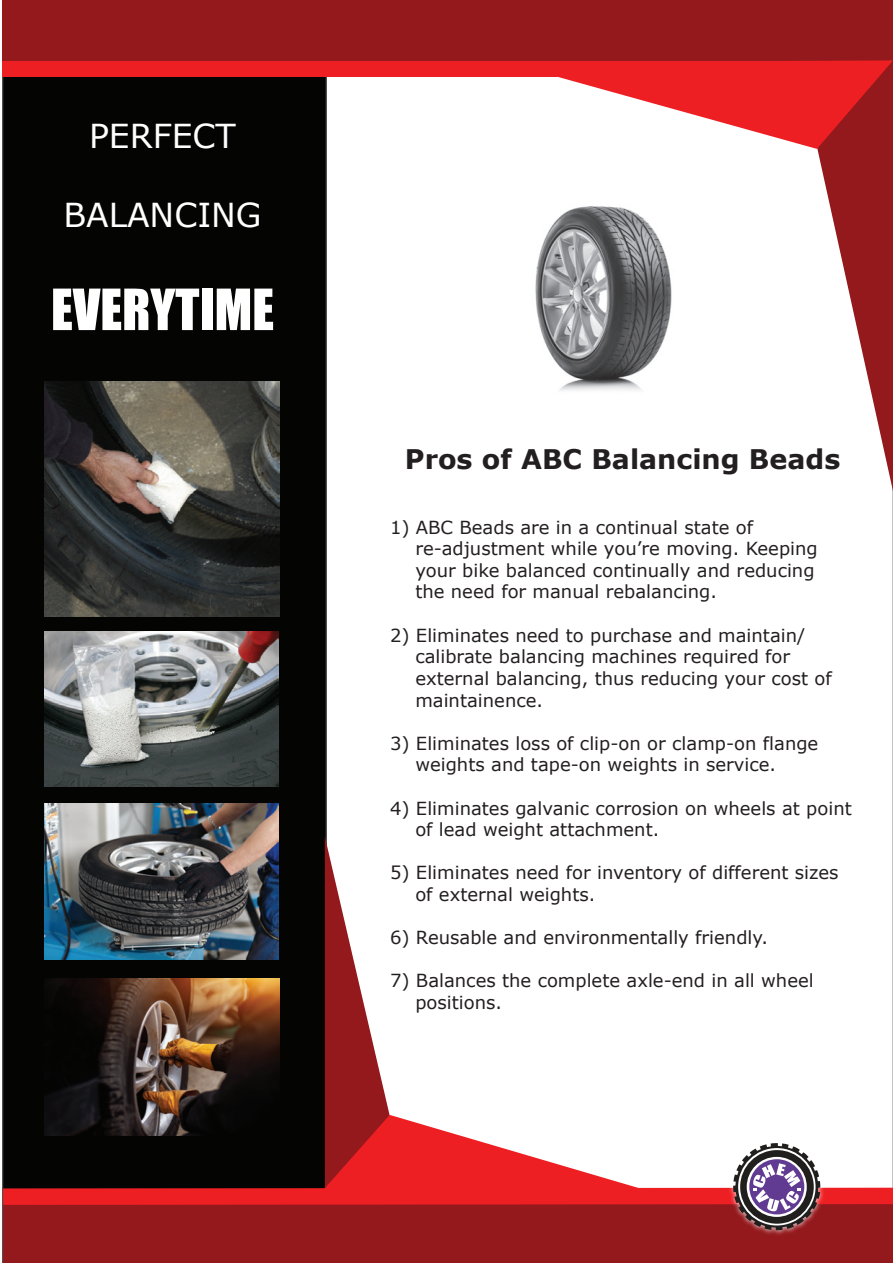
<style>
.page{position:relative;width:893px;height:1263px;background:#fff}
.page>*{position:absolute;margin:0;border:0;box-sizing:border-box;transform-origin:0 0}
.t1{font:52.5px "Impact";color:#fff}
.t2{font:33px "Verdana";color:#fff}
.t3{font:700 27px "Verdana";color:#231f20}
.t4{font:18px/21.6px "Verdana";color:#231f20}
</style>
<div class="page">
<div style="left:2px;top:77px;width:323px;height:1186px;background:#040503"></div>
<div style="left:2px;top:1px;width:891px;height:76px;background:#ee1f23"></div>
<div style="left:2px;top:0;width:891px;height:60px;background:#94191d"></div>
<div style="left:3px;top:1188px;width:890px;height:16px;background:#ee1f23"></div>
<div style="left:3px;top:1204px;width:890px;height:59px;background:#94191d"></div>
<img style="left:726px;top:1182px;width:102px;height:55px">
<svg style="left:733px;top:1143px;width:87px;height:87px"></svg>
<img style="left:45px;top:382px;width:234px;height:234px">
<img style="left:44px;top:632px;width:235px;height:155px">
<img style="left:44px;top:804px;width:235px;height:156px">
<img style="left:45px;top:979px;width:234px;height:156px">
<svg style="left:317px;top:836px;width:374px;height:367px"></svg>
<svg style="left:505px;top:60px;width:388px;height:431px"></svg>
<h2 class="t2" style="left:89px;top:115px;width:148px">PERFECT</h2>
<h2 class="t2" style="left:63px;top:194px;width:200px">BALANCING</h2>
<h1 class="t1" style="left:51px;top:269px;width:225px">EVERYTIME</h1>
<h3 class="t3" style="left:405px;top:441px;width:437px">Pros of ABC Balancing Beads</h3>
<p class="t4" style="left:415px;top:517px;width:404px;text-indent:-25px">1) ABC Beads are in a continual state of re-adjustment while you’re moving. Keeping your bike balanced continually and reducing the need for manual rebalancing.</p>
<p class="t4" style="left:415px;top:625px;width:418px;text-indent:-25px">2) Eliminates need to purchase and maintain/ calibrate balancing machines required for external balancing, thus reducing your cost of maintainence.</p>
<p class="t4" style="left:415px;top:733px;width:404px;text-indent:-25px">3) Eliminates loss of clip-on or clamp-on flange weights and tape-on weights in service.</p>
<p class="t4" style="left:415px;top:797px;width:438px;text-indent:-25px">4) Eliminates galvanic corrosion on wheels at point of lead weight attachment.</p>
<p class="t4" style="left:415px;top:862px;width:425px;text-indent:-25px">5) Eliminates need for inventory of different sizes of external weights.</p>
<p class="t4" style="left:390px;top:927px;width:379px">6) Reusable and environmentally friendly.</p>
<p class="t4" style="left:415px;top:970px;width:400px;text-indent:-25px">7) Balances the complete axle-end in all wheel positions.</p>
</div>
